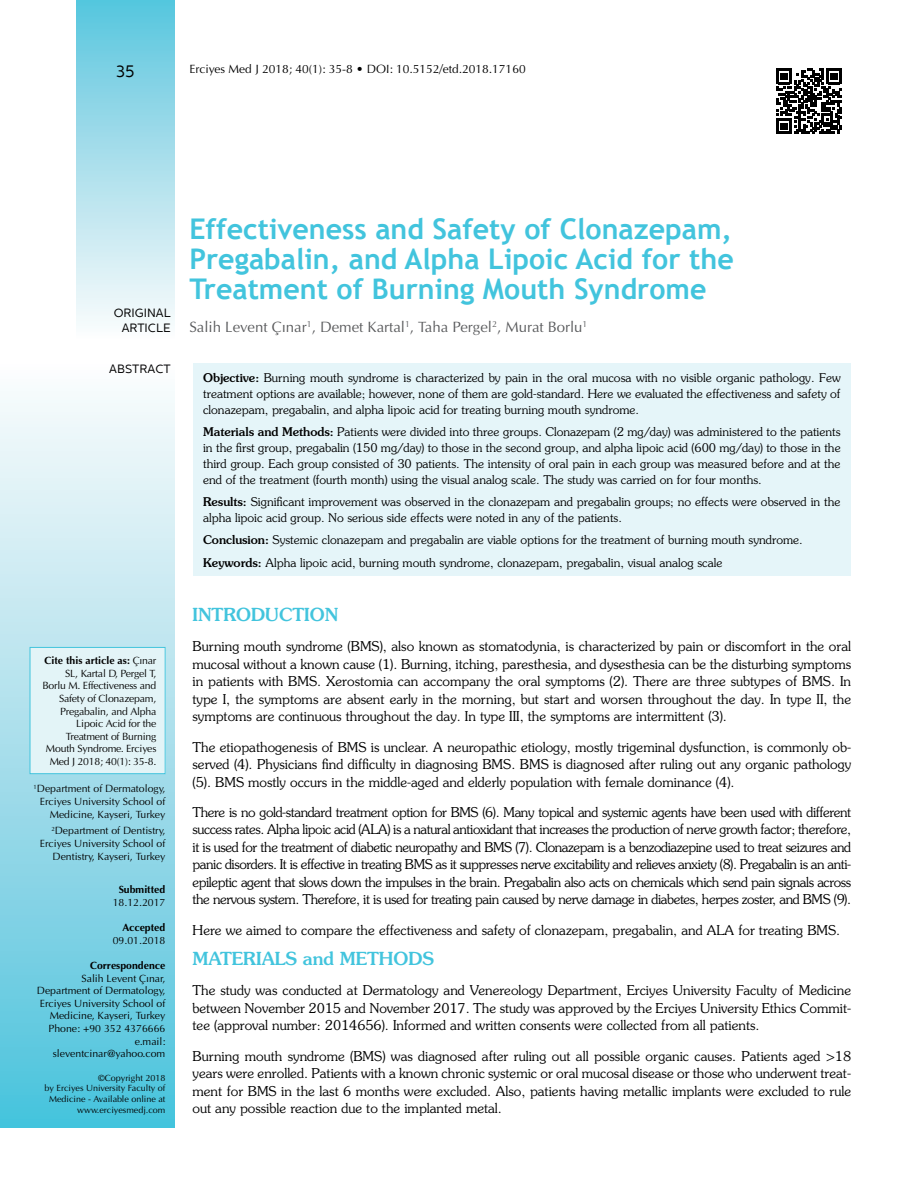
<style>
.page{position:relative;width:915px;height:1191px;background:#fff}
.page>*{position:absolute;margin:0;border:0;box-sizing:border-box;transform-origin:0 0}
.t1{font:700 28.5px/30px "Trebuchet MS";color:#42c4dd;text-align:justify}
.t2{font:500 18px "Souvenir Std";color:#42c4dd}
.t3{font:16.5px "Centrale Sans";color:#000}
.t4{font:15px "Optima Normal Tr";color:#58595b}
.t5{font:300 13.5px/17.5px "Souvenir Std";color:#000;text-align:justify}
.t6{font:300 12px/15.8px "Souvenir Std";color:#000;text-align:justify}
.t7{font:12px "Optima Normal Tr";color:#000}
.t8{font:12px/14.4px "Centrale Sans";color:#000;text-align:right}
.t9{font:10.5px/12.6px "Optima Normal Tr";color:#000;text-align:right}
.t10{font:10.5px/12.6px "Optima Normal Tr";letter-spacing:-.02em;color:#000;text-align:right}
.t11{font:10.5px "Optima Bold Tr";color:#000}
.t12{font:9px/10.8px "Optima Normal Tr";color:#000;text-align:right}
.s1{font-family:"Optima Normal Tr"}
.s2{font-weight:500}
</style>
<div class="page">
<div style="left:193px;top:364px;width:657px;height:212px;background:#e5f5f9"></div>
<div style="left:76px;top:0;width:98px;height:338px;background:linear-gradient(to bottom,#5ac5dd,#fdfcfc)"></div>
<div style="left:0;top:364px;width:174px;height:763px;background:linear-gradient(to bottom,#fffcfc,#4dc2dc)"></div>
<svg style="left:776px;top:69px;width:65px;height:65px"></svg>
<div style="left:30px;top:647px;width:135px;height:126px;background:#e3f4f7"></div>
<div style="left:30px;top:647px;width:135px;height:127px;border:1px solid #42c4dd"></div>
<p class="t3" style="left:116px;top:62px;width:20px">35</p>
<p class="t7" style="left:189px;top:62px;width:338px">Erciyes Med J 2018; 40(1): 35-8 • DOI: 10.5152/etd.2018.17160</p>
<p class="t8" style="left:114px;top:306px;width:58px">ORIGINAL<br>ARTICLE</p>
<p class="t8" style="left:109px;top:361px;width:63px">ABSTRACT</p>
<p class="t11" style="left:45px;top:654px;width:113px">Cite this article as: <span class="s1">Çınar</span></p>
<p class="t10" style="left:42px;top:667px;width:115px">SL, Kartal D, Pergel T,<br>Borlu M. Effectiveness and<br>Safety of Clonazepam,<br>Pregabalin, and Alpha<br>Lipoic Acid for the<br>Treatment of Burning<br>Mouth Syndrome. Erciyes<br>Med J 2018; 40(1): 35-8.</p>
<p class="t9" style="left:33px;top:782px;width:133px"><sup>1</sup>Department of Dermatology,<br>Erciyes University School of<br>Medicine, Kayseri, Turkey</p>
<p class="t9" style="left:40px;top:824px;width:127px"><sup>2</sup>Department of Dentistry,<br>Erciyes University School of<br>Dentistry, Kayseri, Turkey</p>
<p class="t11" style="left:119px;top:883px;width:48px">Submitted</p>
<p class="t9" style="left:113px;top:896px;width:54px">18.12.2017</p>
<p class="t11" style="left:122px;top:921px;width:44px">Accepted</p>
<p class="t9" style="left:113px;top:934px;width:54px">09.01.2018</p>
<p class="t11" style="left:90px;top:959px;width:77px">Correspondence</p>
<p class="t9" style="left:37px;top:971px;width:130px">Salih Levent Çınar,<br>Department of Dermatology,<br>Erciyes University School of<br>Medicine, Kayseri, Turkey<br>Phone: +90 352 4376666 e.mail: sleventcinar@yahoo.com</p>
<p class="t12" style="left:45px;top:1072px;width:122px">©Copyright 2018<br>by Erciyes University Faculty of<br>Medicine - Available online at www.erciyesmedj.com</p>
<h1 class="t1" style="left:189px;top:214px;width:545px">Effectiveness and Safety of Clonazepam, Pregabalin, and Alpha Lipoic Acid for the Treatment of Burning Mouth Syndrome</h1>
<p class="t4" style="left:189px;top:318px;width:399px">Salih Levent Çınar<sup>1</sup>, Demet Kartal<sup>1</sup>, Taha Pergel<sup>2</sup>, Murat Borlu<sup>1</sup></p>
<p class="t6" style="left:203px;top:370px;width:639px"><span class="s2">Objective:</span> Burning mouth syndrome is characterized by pain in the oral mucosa with no visible organic pathology. Few treatment options are available; however, none of them are gold-standard. Here we evaluated the effectiveness and safety of clonazepam, pregabalin, and alpha lipoic acid for treating burning mouth syndrome.</p>
<p class="t6" style="left:203px;top:424px;width:639px"><span class="s2">Materials and Methods:</span> Patients were divided into three groups. Clonazepam (2 mg/day) was administered to the patients in the first group, pregabalin (150 mg/day) to those in the second group, and alpha lipoic acid (600 mg/day) to those in the third group. Each group consisted of 30 patients. The intensity of oral pain in each group was measured before and at the end of the treatment (fourth month) using the visual analog scale. The study was carried on for four months.</p>
<p class="t6" style="left:203px;top:494px;width:638px"><span class="s2">Results:</span> Significant improvement was observed in the clonazepam and pregabalin groups; no effects were observed in the alpha lipoic acid group. No serious side effects were noted in any of the patients.</p>
<p class="t6" style="left:203px;top:529px;width:601px;line-height:22.5px"><span class="s2">Conclusion:</span> Systemic clonazepam and pregabalin are viable options for the treatment of burning mouth syndrome.<br><span class="s2">Keywords:</span> Alpha lipoic acid, burning mouth syndrome, clonazepam, pregabalin, visual analog scale</p>
<h2 class="t2" style="left:192px;top:603px;width:147px">INTRODUCTION</h2>
<p class="t5" style="left:192px;top:638px;width:660px">Burning mouth syndrome (BMS), also known as stomatodynia, is characterized by pain or discomfort in the oral mucosal without a known cause (1). Burning, itching, paresthesia, and dysesthesia can be the disturbing symptoms in patients with BMS. Xerostomia can accompany the oral symptoms (2). There are three subtypes of BMS. In type I, the symptoms are absent early in the morning, but start and worsen throughout the day. In type II, the symptoms are continuous throughout the day. In type III, the symptoms are intermittent (3).</p>
<p class="t5" style="left:192px;top:738px;width:660px">The etiopathogenesis of BMS is unclear. A neuropathic etiology, mostly trigeminal dysfunction, is commonly ob&shy;served (4). Physicians find difficulty in diagnosing BMS. BMS is diagnosed after ruling out any organic pathology (5). BMS mostly occurs in the middle-aged and elderly population with female dominance (4).</p>
<p class="t5" style="left:192px;top:803px;width:660px">There is no gold-standard treatment option for BMS (6). Many topical and systemic agents have been used with different success rates. Alpha lipoic acid (ALA) is a natural antioxidant that increases the production of nerve growth factor; therefore, it is used for the treatment of diabetic neuropathy and BMS (7). Clonazepam is a benzodiazepine used to treat seizures and panic disorders. It is effective in treating BMS as it suppresses nerve excitability and relieves anxiety (8). Pregabalin is an anti&shy;epileptic agent that slows down the impulses in the brain. Pregabalin also acts on chemicals which send pain signals across the nervous system. Therefore, it is used for treating pain caused by nerve damage in diabetes, herpes zoster, and BMS (9).</p>
<p class="t5" style="left:192px;top:921px;width:649px">Here we aimed to compare the effectiveness and safety of clonazepam, pregabalin, and ALA for treating BMS.</p>
<h2 class="t2" style="left:192px;top:947px;width:243px">MATERIALS and METHODS</h2>
<p class="t5" style="left:192px;top:981px;width:660px">The study was conducted at Dermatology and Venereology Department, Erciyes University Faculty of Medicine between November 2015 and November 2017. The study was approved by the Erciyes University Ethics Commit&shy;tee (approval number: 2014656). Informed and written consents were collected from all patients.</p>
<p class="t5" style="left:192px;top:1047px;width:660px">Burning mouth syndrome (BMS) was diagnosed after ruling out all possible organic causes. Patients aged &gt;18 years were enrolled. Patients with a known chronic systemic or oral mucosal disease or those who underwent treat&shy;ment for BMS in the last 6 months were excluded. Also, patients having metallic implants were excluded to rule out any possible reaction due to the implanted metal.</p>
</div>
